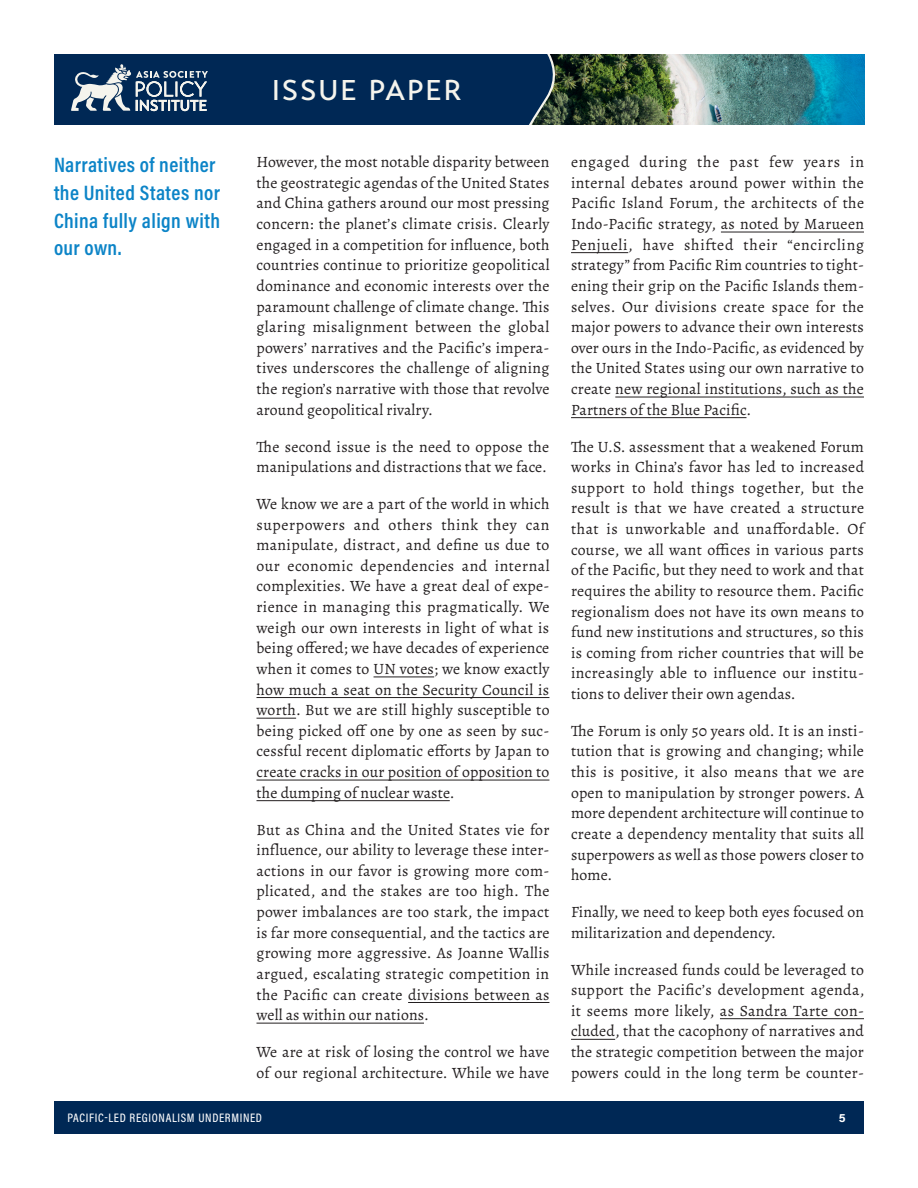
<style>
.page{position:relative;width:918px;height:1188px;background:#fff}
.page>*{position:absolute;margin:0;border:0;box-sizing:border-box;transform-origin:0 0}
.Banner_SML_header{font:500 28.5px "Transat Text";letter-spacing:.065em;color:#f5f4ed}
.pull_quote{font:600 21px/27.8px "Acumin Pro Cond";letter-spacing:.02em;color:#0c84c7}
.body_text{font:15.75px/20.7px "Alegreya";letter-spacing:.01em;color:#231f20;text-align:justify}
.Paper_Title{font:500 12.3px "Acumin Pro Cond";letter-spacing:.055em;color:#fff}
.t1{font:700 12px "Acumin Pro";color:#fff}
</style>
<div class="page">
<img style="left:574px;top:54px;width:290px;height:71px">
<div style="left:54px;top:1102px;width:810px;height:32px;background:#002855"></div>
<svg style="left:515px;top:54px;width:59px;height:71px;background:#1e3948"></svg>
<div style="left:54px;top:54px;width:461px;height:71px;background:#002855"></div>
<hr style="left:374px;top:676px;width:60px;height:1px;background:#231f20">
<hr style="left:256px;top:697px;width:293px;height:1px;background:#231f20">
<hr style="left:256px;top:718px;width:40px;height:1px;background:#231f20">
<hr style="left:256px;top:780px;width:293px;height:1px;background:#231f20">
<hr style="left:256px;top:800px;width:194px;height:1px;background:#231f20">
<hr style="left:408px;top:1002px;width:141px;height:1px;background:#231f20">
<hr style="left:256px;top:1023px;width:168px;height:1px;background:#231f20">
<hr style="left:721px;top:232px;width:143px;height:1px;background:#231f20">
<hr style="left:571px;top:252px;width:57px;height:1px;background:#231f20">
<hr style="left:615px;top:397px;width:249px;height:1px;background:#231f20">
<hr style="left:571px;top:417px;width:175px;height:1px;background:#231f20">
<hr style="left:720px;top:1018px;width:144px;height:1px;background:#231f20">
<hr style="left:571px;top:1039px;width:44px;height:1px;background:#231f20">
<svg style="left:71px;top:64px;width:137px;height:48px"></svg>
<p class="pull_quote" style="left:54px;top:150px;width:168px">Narratives of neither the United States nor<br>China fully align with our own.</p>
<p class="Banner_SML_header" style="left:272px;top:73px;width:191px">ISSUE PAPER</p>
<p class="body_text" style="left:256px;top:152px;width:295px">However, the most notable disparity between the geostrategic agendas of the United States and China gathers around our most pressing concern: the planet’s climate crisis. Clearly engaged in a competition for influence, both countries continue to prioritize geopolitical dominance and economic interests over the paramount challenge of climate change. This glaring misalignment between the global powers’ narratives and the Pacific’s impera&shy;tives underscores the challenge of aligning the region’s narrative with those that revolve around geopolitical rivalry.</p>
<p class="body_text" style="left:256px;top:436px;width:294px">The second issue is the need to oppose the manipulations and distractions that we face.</p>
<p class="body_text" style="left:256px;top:493px;width:295px">We know we are a part of the world in which superpowers and others think they can manipulate, distract, and define us due to our economic dependencies and internal complexities. We have a great deal of expe&shy;rience in managing this pragmatically. We weigh our own interests in light of what is being offered; we have decades of experience when it comes to UN votes; we know exactly how much a seat on the Security Council is worth. But we are still highly susceptible to being picked off one by one as seen by suc&shy;cessful recent diplomatic efforts by Japan to create cracks in our position of opposition to the dumping of nuclear waste.</p>
<p class="body_text" style="left:256px;top:819px;width:295px">But as China and the United States vie for influence, our ability to leverage these inter&shy;actions in our favor is growing more com&shy;plicated, and the stakes are too high. The power imbalances are too stark, the impact is far more consequential, and the tactics are growing more aggressive. As Joanne Wallis argued, escalating strategic competition in the Pacific can create divisions between as well as within our nations.</p>
<p class="body_text" style="left:256px;top:1041px;width:295px">We are at risk of losing the control we have of our regional architecture. While we have</p>
<p class="body_text" style="left:571px;top:152px;width:295px">engaged during the past few years in internal debates around power within the Pacific Island Forum, the architects of the Indo-Pacific strategy, as noted by Marueen Penjueli, have shifted their “encircling strategy” from Pacific Rim countries to tight&shy;ening their grip on the Pacific Islands them&shy;selves. Our divisions create space for the major powers to advance their own interests over ours in the Indo-Pacific, as evidenced by the United States using our own narrative to create new regional institutions, such as the Partners of the Blue Pacific.</p>
<p class="body_text" style="left:571px;top:436px;width:295px">The U.S. assessment that a weakened Forum works in China’s favor has led to increased support to hold things together, but the result is that we have created a structure that is unworkable and unaffordable. Of course, we all want offices in various parts of the Pacific, but they need to work and that requires the ability to resource them. Pacific regionalism does not have its own means to fund new institutions and structures, so this is coming from richer countries that will be increasingly able to influence our institu&shy;tions to deliver their own agendas.</p>
<p class="body_text" style="left:571px;top:720px;width:295px">The Forum is only 50 years old. It is an insti&shy;tution that is growing and changing; while this is positive, it also means that we are open to manipulation by stronger powers. A more dependent architecture will continue to create a dependency mentality that suits all superpowers as well as those powers closer to home.</p>
<p class="body_text" style="left:571px;top:901px;width:294px">Finally, we need to keep both eyes focused on militarization and dependency.</p>
<p class="body_text" style="left:571px;top:959px;width:295px">While increased funds could be leveraged to support the Pacific’s development agenda, it seems more likely, as Sandra Tarte con&shy;cluded, that the cacophony of narratives and the strategic competition between the major powers could in the long term be counter-</p>
<p class="Paper_Title" style="left:68px;top:1110px;width:196px">PACIFIC-LED REGIONALISM UNDERMINED</p>
<p class="t1" style="left:839px;top:1109px;width:8px">5</p>
</div>
